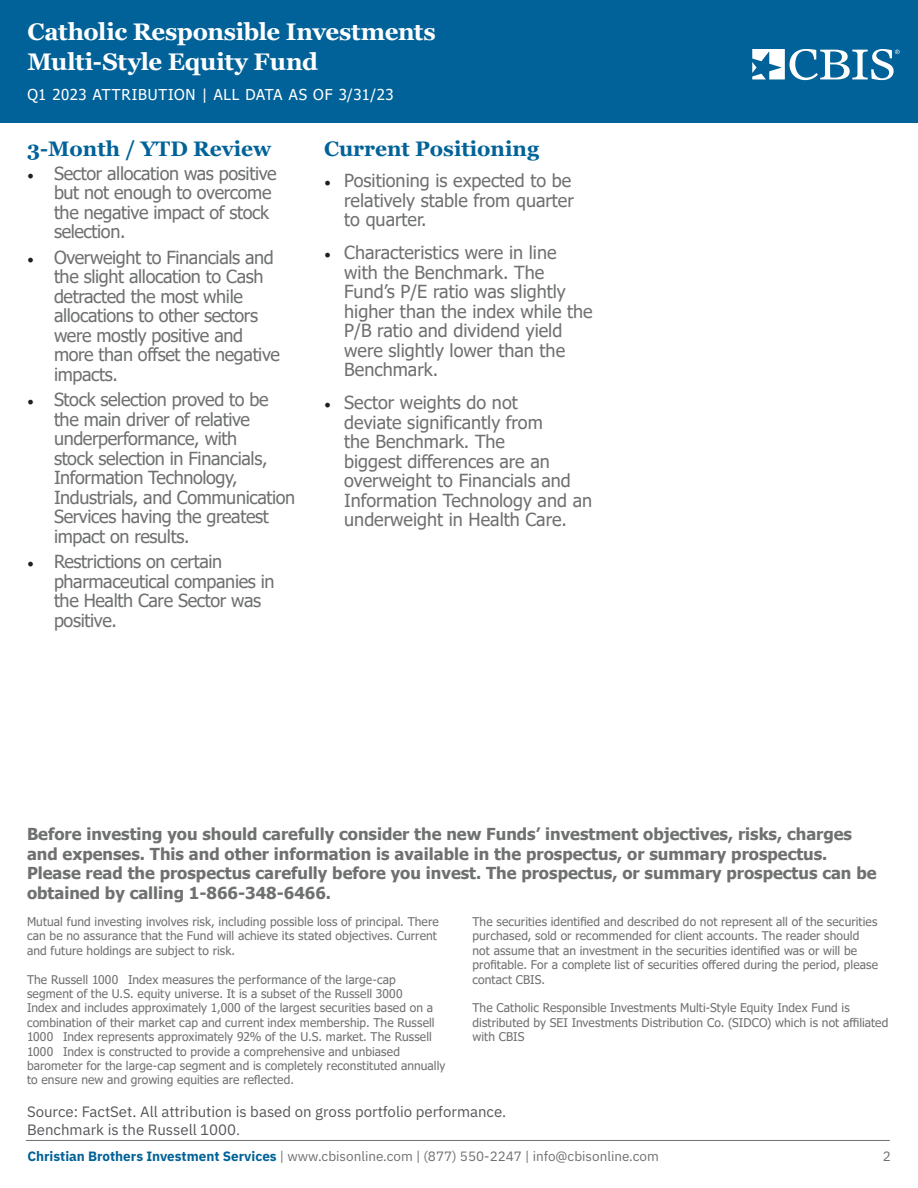
<style>
.page{position:relative;width:918px;height:1188px;background:#fff}
.page>*{position:absolute;margin:0;border:0;box-sizing:border-box;transform-origin:0 0}
.Answer{font:700 24px/30px "Georgia";letter-spacing:-.015em;color:#fff}
.t1{font:700 21px "Georgia";color:#006298}
.t2{font:18px/19.5px "Tahoma";letter-spacing:-.02em;color:#6f7070}
.t3{font:18px/19.5px "Tahoma";color:#6f7070}
.t4{font:700 16.5px/19.8px "Tahoma";color:#6f7070}
.t5{font:15px "IBM Plex Sans";color:#55565a}
.Answer-2{font:15px "Tahoma";letter-spacing:.045em;color:#fff}
.t6{font:13.5px "IBM Plex Sans";color:#6f7070}
.t7{font:12px/14.4px "Tahoma";letter-spacing:.01em;color:#6f7070}
.s1{font-family:"Minion Pro";color:#231f20}
.s2{color:#6f7070}
.s3{font-weight:700;color:#006298}
</style>
<div class="page">
<hr style="left:26px;top:1140px;width:864px;height:1px;background:#6f7070">
<div style="left:0;top:0;width:918px;height:122px;background:#006298"></div>
<svg style="left:752px;top:49px;width:148px;height:31px"></svg>
<p class="Answer" style="left:27px;top:17px;width:410px">Catholic Responsible Investments<br>Multi-Style Equity Fund</p>
<p class="Answer-2" style="left:27px;top:85px;width:368px">Q1 2023 ATTRIBUTION | ALL DATA AS OF 3/31/23</p>
<p class="t1" style="left:27px;top:135px;width:246px">3-Month / YTD Review</p>
<p class="t2" style="left:54px;top:164px;width:224px;text-indent:-27px"><span class="s1">•</span> Sector allocation was positive but not enough to overcome the negative impact of stock selection.</p>
<p class="t2" style="left:54px;top:248px;width:228px;text-indent:-27px"><span class="s1">•</span> Overweight to Financials and the slight allocation to Cash detracted the most while allocations to other sectors were mostly positive and more than offset the negative impacts.</p>
<p class="t2" style="left:54px;top:391px;width:243px;text-indent:-27px"><span class="s1">•</span> Stock selection proved to be the main driver of relative underperformance, with<br>stock selection in Financials,<br>Information Technology,<br>Industrials, and Communication<br>Services having the greatest impact on results.</p>
<p class="t2" style="left:54px;top:553px;width:222px;text-indent:-27px"><span class="s1">•</span> Restrictions on certain pharmaceutical companies in the Health Care Sector was positive.</p>
<p class="t1" style="left:324px;top:135px;width:217px">Current Positioning</p>
<p class="t3" style="left:344px;top:172px;width:231px;text-indent:-20px"><span class="s1">•</span> Positioning is expected to be relatively stable from quarter to quarter.</p>
<p class="t3" style="left:344px;top:244px;width:250px;text-indent:-20px"><span class="s1">•</span> Characteristics were in line with the Benchmark. The<br>Fund’s P/E ratio was slightly higher than the index while the<br>P/B ratio and dividend yield were slightly lower than the<br>Benchmark.</p>
<p class="t3" style="left:344px;top:394px;width:249px;text-indent:-20px"><span class="s1">•</span> Sector weights do not<br>deviate significantly from<br>the Benchmark. The<br>biggest differences are an overweight to Financials and<br>Information Technology and an underweight in Health Care.</p>
<p class="t4" style="left:27px;top:825px;width:851px">Before investing you should carefully consider the new Funds’ investment objectives, risks, charges and expenses. This and other information is available in the prospectus, or summary prospectus.<br>Please read the prospectus carefully before you invest. The prospectus, or summary prospectus can be obtained by calling 1-866-348-6466.</p>
<p class="t7" style="left:27px;top:915px;width:413px">Mutual fund investing involves risk, including possible loss of principal. There can be no assurance that the Fund will achieve its stated objectives. Current and future holdings are subject to risk.</p>
<p class="t7" style="left:27px;top:973px;width:370px">The Russell 1000 Index measures the performance of the large-cap</p>
<p class="t7" style="left:27px;top:987px;width:377px">segment of the U.S. equity universe. It is a subset of the Russell 3000</p>
<p class="t7" style="left:27px;top:1001px;width:408px">Index and includes approximately 1,000 of the largest securities based on a</p>
<p class="t7" style="left:27px;top:1016px;width:409px">combination of their market cap and current index membership. The Russell</p>
<p class="t7" style="left:27px;top:1030px;width:406px">1000 Index represents approximately 92% of the U.S. market. The Russell</p>
<p class="t7" style="left:27px;top:1045px;width:375px">1000 Index is constructed to provide a comprehensive and unbiased</p>
<p class="t7" style="left:27px;top:1059px;width:420px">barometer for the large-cap segment and is completely reconstituted annually</p>
<p class="t7" style="left:27px;top:1073px;width:269px">to ensure new and growing equities are reflected.</p>
<p class="t7" style="left:472px;top:915px;width:407px">The securities identified and described do not represent all of the securities purchased, sold or recommended for client accounts. The reader should not assume that an investment in the securities identified was or will be profitable. For a complete list of securities offered during the period, please</p>
<p class="t7" style="left:472px;top:973px;width:74px">contact CBIS.</p>
<p class="t7" style="left:472px;top:1001px;width:417px">The Catholic Responsible Investments Multi-Style Equity Index Fund is distributed by SEI Investments Distribution Co. (SIDCO) which is not affiliated with CBIS</p>
<p class="t5" style="left:27px;top:1100px;width:481px">Source: FactSet. All attribution is based on gross portfolio performance.</p>
<p class="t5" style="left:27px;top:1118px;width:215px">Benchmark is the Russell 1000<span class="s2">.</span></p>
<p class="t6" style="left:27px;top:1146px;width:633px"><span class="s3">Christian Brothers Investment Services</span> | www.cbisonline.com | (877) 550-2247 | info@cbisonline.com</p>
<p class="t6" style="left:883px;top:1146px;width:10px">2</p>
</div>
